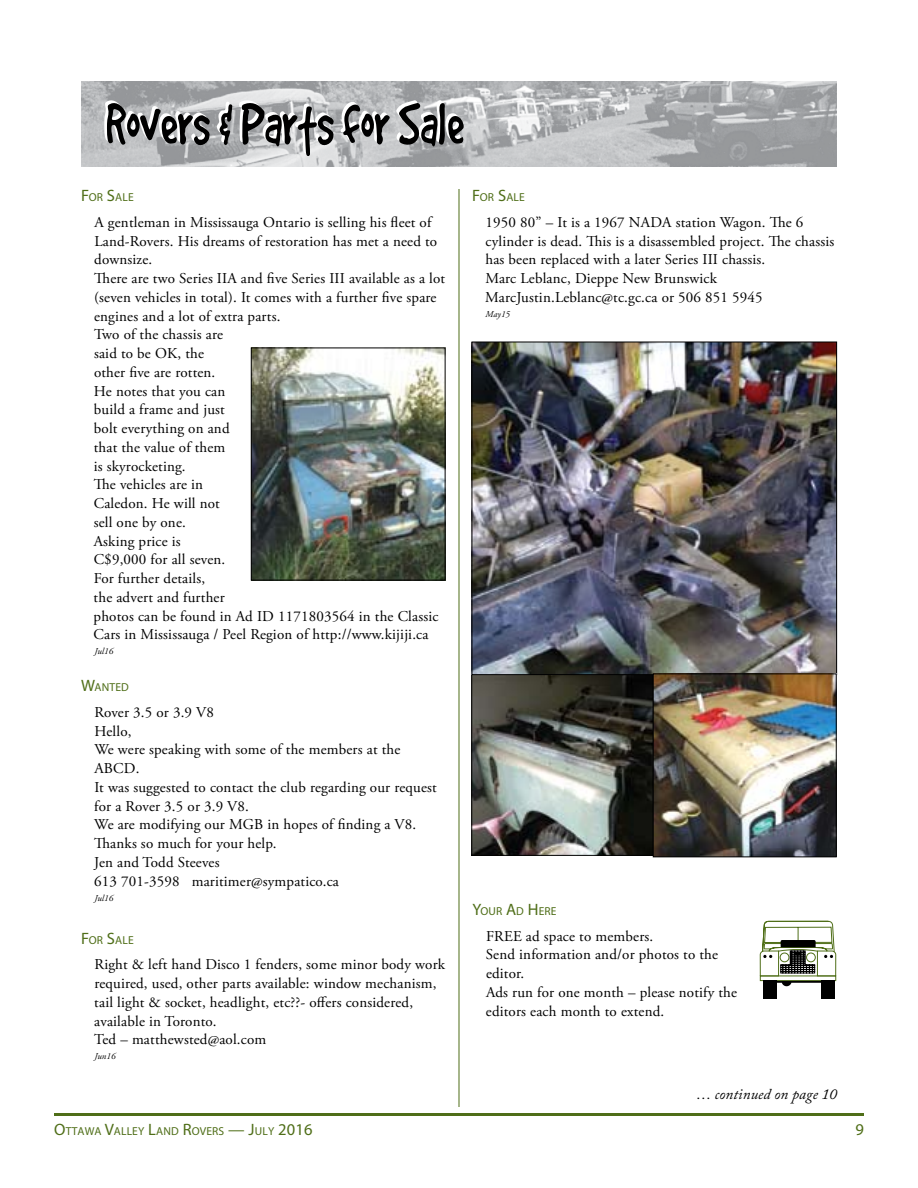
<style>
.page{position:relative;width:918px;height:1188px;background:#fff}
.page>*{position:absolute;margin:0;border:0;box-sizing:border-box;transform-origin:0 0}
.t1{font:15px/18.8px "Adobe Garamond Pro";letter-spacing:.01em;color:#000}
.t2{font:italic 15px "Adobe Caslon Pro";letter-spacing:.01em;color:#000}
.t3{font:11.55px "Myriad Pro";letter-spacing:.015em;color:#4f6e18}
.t4{font:italic 9px "Adobe Garamond Pro";letter-spacing:.01em;color:#000}
.s1{font-size:16.5px}
</style>
<div class="page">
<hr style="left:54px;top:1113px;width:810px;height:3px;background:#4f6e18">
<img style="left:81px;top:81px;width:756px;height:86px">
<svg style="left:104px;top:98px;width:106px;height:50px"></svg>
<svg style="left:216px;top:101px;width:16px;height:44px"></svg>
<svg style="left:238px;top:98px;width:96px;height:58px"></svg>
<svg style="left:340px;top:99px;width:124px;height:49px"></svg>
<img style="left:473px;top:676px;width:179px;height:178px">
<div style="left:471px;top:674px;width:183px;height:182px;border:1px solid #000"></div>
<img style="left:474px;top:344px;width:361px;height:329px">
<div style="left:472px;top:342px;width:365px;height:333px;border:1px solid #000"></div>
<img style="left:655px;top:676px;width:180px;height:179px">
<div style="left:653px;top:674px;width:184px;height:183px;border:1px solid #000"></div>
<hr style="left:459px;top:189px;width:1px;height:918px;background:#4f6e18">
<img style="left:253px;top:350px;width:191px;height:228px">
<div style="left:251px;top:348px;width:195px;height:232px;border:1px solid #000"></div>
<div style="left:763px;top:981px;width:13px;height:18px;background:#000"></div>
<div style="left:821px;top:981px;width:13px;height:18px;background:#000"></div>
<svg style="left:760px;top:921px;width:76px;height:65px"></svg>
<p class="t3" style="left:81px;top:190px;width:54px"><span class="s1">F</span>OR <span class="s1">S</span>ALE</p>
<p class="t1" style="left:94px;top:213px;width:353px">A gentleman in Mississauga Ontario is selling his fleet of<br>Land-Rovers. His dreams of restoration has met a need to downsize.<br>There are two Series IIA and five Series III available as a lot (seven vehicles in total). It comes with a further five spare engines and a lot of extra parts.<br>Two of the chassis are<br>said to be OK, the<br>other five are rotten.<br>He notes that you can<br>build a frame and just<br>bolt everything on and<br>that the value of them<br>is skyrocketing.<br>The vehicles are in<br>Caledon. He will not<br>sell one by one.<br>Asking price is<br>C$9,000 for all seven.<br>For further details,<br>the advert and further<br>photos can be found in Ad ID 1171803564 in the Classic<br>Cars in Mississauga / Peel Region of http://www.kijiji.ca</p>
<p class="t4" style="left:94px;top:646px;width:20px">Jul16</p>
<p class="t3" style="left:81px;top:680px;width:49px"><span class="s1">W</span>ANTED</p>
<p class="t1" style="left:94px;top:703px;width:344px">Rover 3.5 or 3.9 V8<br>Hello,<br>We were speaking with some of the members at the<br>ABCD.<br>It was suggested to contact the club regarding our request for a Rover 3.5 or 3.9 V8.<br>We are modifying our MGB in hopes of finding a V8.<br>Thanks so much for your help.<br>Jen and Todd Steeves<br>613 701-3598 maritimer@sympatico.ca</p>
<p class="t4" style="left:94px;top:893px;width:20px">Jul16</p>
<p class="t3" style="left:81px;top:933px;width:54px"><span class="s1">F</span>OR <span class="s1">S</span>ALE</p>
<p class="t1" style="left:94px;top:956px;width:352px">Right &amp; left hand Disco 1 fenders, some minor body work required, used, other parts available: window mechanism, tail light &amp; socket, headlight, etc??- offers considered, available in Toronto.<br>Ted – matthewsted@aol.com</p>
<p class="t4" style="left:94px;top:1051px;width:23px">Jun16</p>
<p class="t3" style="left:54px;top:1124px;width:260px"><span class="s1">O</span>TTAWA <span class="s1">V</span>ALLEY <span class="s1">L</span>AND <span class="s1">R</span>OVERS <span class="s1">— J</span>ULY <span class="s1">2016</span></p>
<p class="t3" style="left:472px;top:190px;width:54px"><span class="s1">F</span>OR <span class="s1">S</span>ALE</p>
<p class="t1" style="left:485px;top:213px;width:350px">1950 80” – It is a 1967 NADA station Wagon. The 6 cylinder is dead. This is a disassembled project. The chassis has been replaced with a later Series III chassis.<br>Marc Leblanc, Dieppe New Brunswick MarcJustin.Leblanc@tc.gc.ca or 506 851 5945</p>
<p class="t4" style="left:486px;top:309px;width:26px">May15</p>
<p class="t3" style="left:472px;top:904px;width:86px"><span class="s1">Y</span>OUR <span class="s1">A</span>D <span class="s1">H</span>ERE</p>
<p class="t1" style="left:486px;top:927px;width:253px">FREE ad space to members.<br>Send information and/or photos to the editor.<br>Ads run for one month – please notify the editors each month to extend.</p>
<p class="t2" style="left:696px;top:1085px;width:142px">… continued on page 10</p>
</div>
